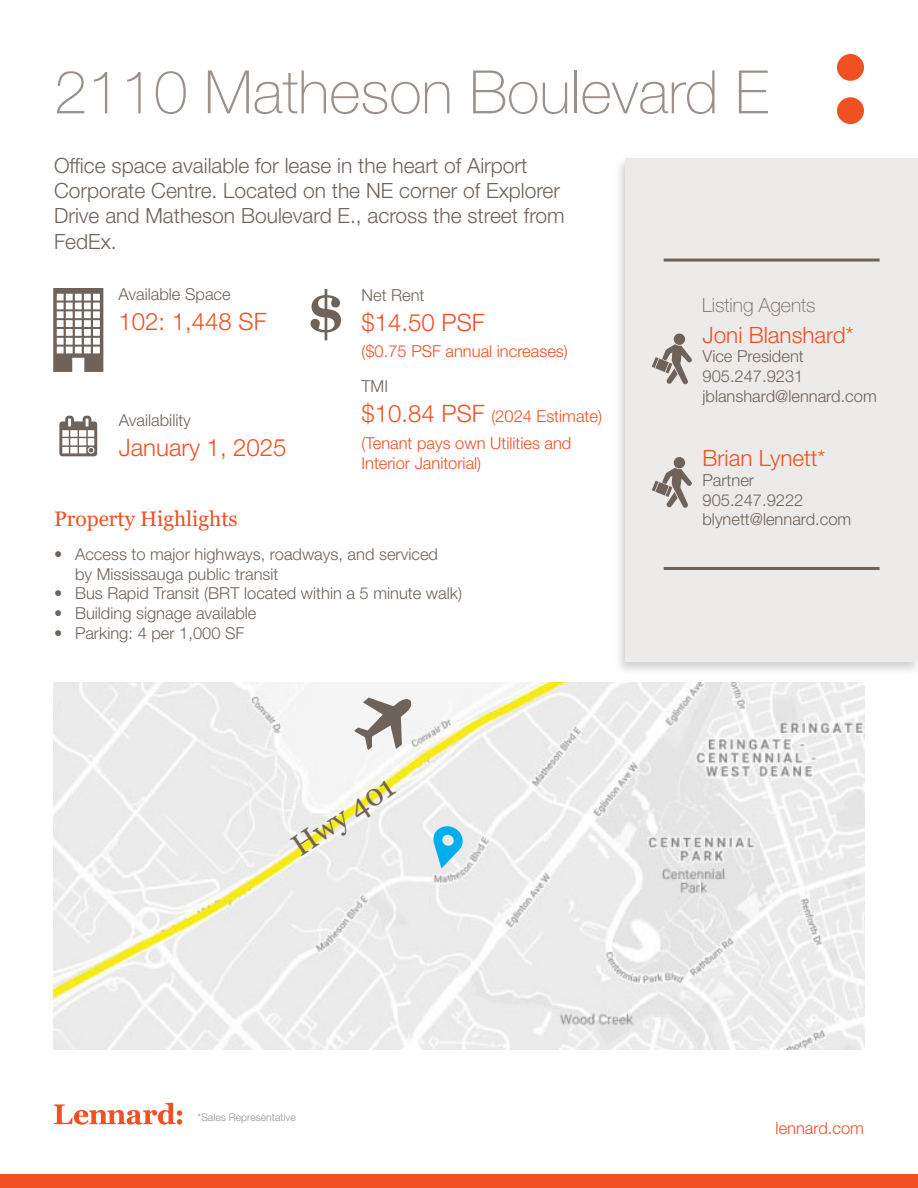
<style>
.page{position:relative;width:918px;height:1188px;background:#fff}
.page>*{position:absolute;margin:0;border:0;box-sizing:border-box;transform-origin:0 0}
.Internal_Page_Address{font:100 60px "Helvetica Neue LT Std";color:#9c918a}
.Image_Page_Call_Out{font:30px "Georgia";color:#6f6359}
.Internal_Page_Content_Header{font:300 24px "Helvetica Neue LT Std";color:#f05022}
.Paragraph{font:300 22.5px "Helvetica Neue LT Std";color:#f05022}
.Lead_Paragraph{font:300 21px/25.2px "Helvetica Neue LT Std";color:#6f6359}
.Internal_Page_Content_Header-2{font:21px "Georgia";color:#f05022}
.Image_Page_Call_Out-2{font:100 19.5px "Helvetica Neue LT Std";color:#6f6359}
.Paragraph-2{font:300 16.5px/19.8px "Helvetica Neue LT Std";color:#6f6359}
.Grey_Block_Small_Text{font:300 16.5px/19.8px "Helvetica Neue LT Std";color:#f05022}
.Grey_Block_Small_Text-2{font:300 16.5px "Helvetica Neue LT Std";color:#6f6359}
.Internal_Page_Content_Header-3{font:300 16.5px "Helvetica Neue LT Std";color:#f05022}
.Notes___Disclaimer{font:300 10.5px "Helvetica Neue LT Std";color:#9c918a}
.s1{font-size:24px}
</style>
<div class="page">
<div style="left:0;top:1174px;width:918px;height:14px;background:#f05022"></div>
<svg style="left:837px;top:54px;width:27px;height:70px"></svg>
<svg style="left:54px;top:1103px;width:128px;height:22px"></svg>
<div style="left:613px;top:155px;width:305px;height:520px;background:#231f20;opacity:.2"></div>
<div style="left:625px;top:158px;width:293px;height:504px;background:#ecebea"></div>
<svg style="left:311px;top:289px;width:30px;height:51px"></svg>
<svg style="left:53px;top:288px;width:50px;height:84px"></svg>
<svg style="left:59px;top:416px;width:38px;height:40px"></svg>
<div style="left:88px;top:447px;width:6px;height:7px;border:1px solid #fff;border-radius:50%"></div>
<img style="left:53px;top:682px;width:811px;height:368px">
<svg style="left:433px;top:825px;width:31px;height:43px"></svg>
<svg style="left:354px;top:696px;width:60px;height:54px"></svg>
<svg style="left:652px;top:334px;width:40px;height:50px"></svg>
<svg style="left:652px;top:457px;width:40px;height:51px"></svg>
<hr style="left:664px;top:259px;width:216px;height:3px;background:#6f6359">
<hr style="left:664px;top:567px;width:216px;height:3px;background:#6f6359">
<p class="Internal_Page_Address" style="left:54px;top:58px;width:716px">2110 Matheson Boulevard E</p>
<p class="Lead_Paragraph" style="left:54px;top:153px;width:512px">Office space available for lease in the heart of Airport Corporate Centre. Located on the NE corner of Explorer Drive and Matheson Boulevard E., across the street from FedEx.</p>
<p class="Grey_Block_Small_Text-2" style="left:118px;top:284px;width:114px">Available Space</p>
<p class="Internal_Page_Content_Header" style="left:118px;top:307px;width:150px">102: 1,448 SF</p>
<p class="Grey_Block_Small_Text-2" style="left:119px;top:410px;width:74px">Availability</p>
<p class="Internal_Page_Content_Header" style="left:119px;top:433px;width:169px">January 1, 2025</p>
<p class="Grey_Block_Small_Text-2" style="left:361px;top:285px;width:64px">Net Rent</p>
<p class="Internal_Page_Content_Header" style="left:361px;top:308px;width:125px">$14.50 PSF</p>
<p class="Grey_Block_Small_Text" style="left:361px;top:341px;width:208px">($0.75 PSF annual increases)</p>
<p class="Grey_Block_Small_Text-2" style="left:361px;top:376px;width:28px">TMI</p>
<p class="Internal_Page_Content_Header-3" style="left:361px;top:406px;width:242px"><span class="s1">$10.84 PSF</span> (2024 Estimate)</p>
<p class="Grey_Block_Small_Text" style="left:361px;top:433px;width:211px">(Tenant pays own Utilities and<br>Interior Janitorial)</p>
<p class="Internal_Page_Content_Header-2" style="left:54px;top:507px;width:185px">Property Highlights</p>
<p class="Paragraph-2" style="left:75px;top:544px;width:365px;text-indent:-21px">• Access to major highways, roadways, and serviced by Mississauga public transit</p>
<p class="Paragraph-2" style="left:54px;top:583px;width:410px">• Bus Rapid Transit (BRT located within a 5 minute walk)</p>
<p class="Paragraph-2" style="left:54px;top:603px;width:204px">• Building signage available</p>
<p class="Paragraph-2" style="left:54px;top:623px;width:192px">• Parking: 4 per 1,000 SF</p>
<p class="Image_Page_Call_Out" style="left:285px;top:833px;width:118px;rotate:-34deg">Hwy 401</p>
<p class="Image_Page_Call_Out-2" style="left:702px;top:294px;width:115px">Listing Agents</p>
<p class="Paragraph" style="left:702px;top:321px;width:153px">Joni Blanshard*</p>
<p class="Paragraph-2" style="left:702px;top:346px;width:176px">Vice President<br>905.247.9231 jblanshard@lennard.com</p>
<p class="Paragraph" style="left:702px;top:444px;width:124px">Brian Lynett*</p>
<p class="Paragraph-2" style="left:702px;top:470px;width:150px">Partner<br>905.247.9222 blynett@lennard.com</p>
<p class="Notes___Disclaimer" style="left:198px;top:1111px;width:100px">*Sales Representative</p>
<p class="Grey_Block_Small_Text" style="left:776px;top:1118px;width:90px">lennard.com</p>
</div>
